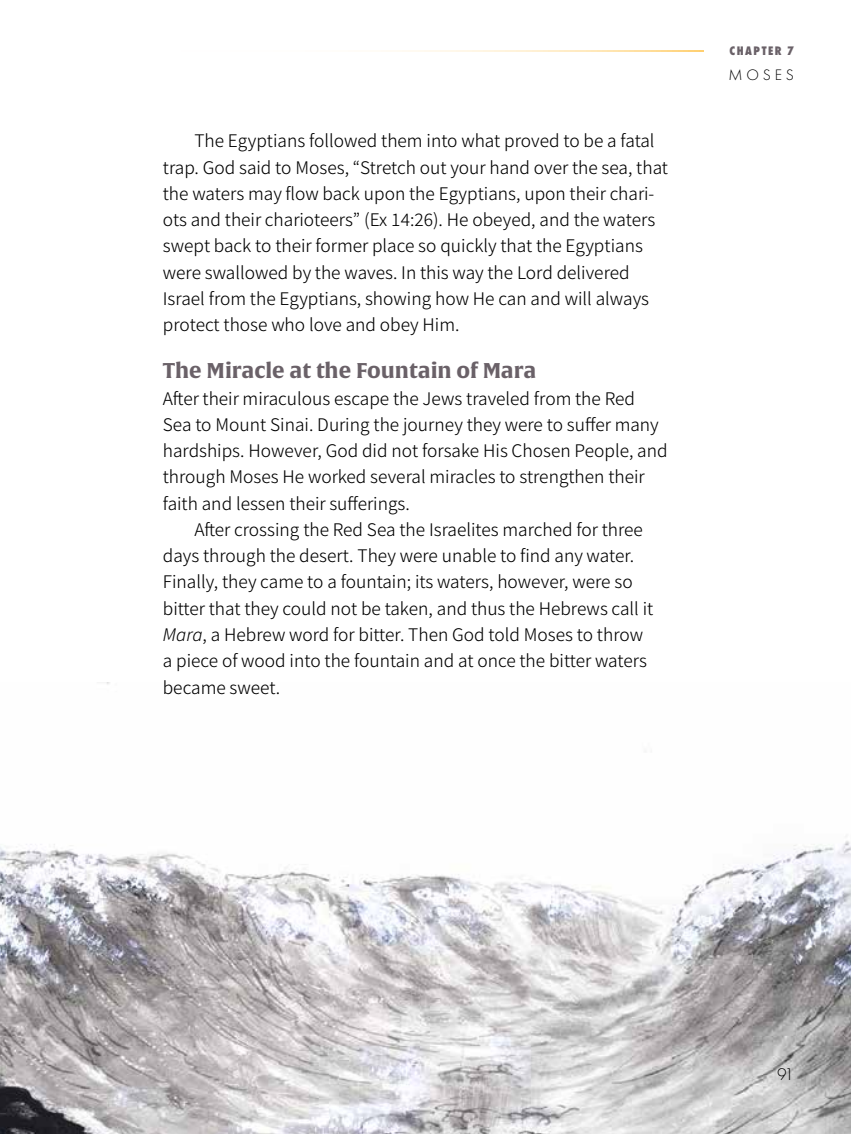
<style>
.page{position:relative;width:851px;height:1134px;background:#fff}
.page>*{position:absolute;margin:0;border:0;box-sizing:border-box;transform-origin:0 0}
.t1{font:700 21px "Alverata";color:#6a6168}
.t2{font:19.25px/26.2px "Source Sans Variable";color:#000}
.t3{font:300 17.5px "Futura PT";color:#000}
.t4{font:300 15.75px "Futura PT";letter-spacing:.24em;color:#000}
.t5{font:800 12.78px "Futura PT Cond";letter-spacing:.135em;color:#6a6168}
.s1{font-style:italic}
</style>
<div class="page">
<hr style="left:0;top:50px;width:704px;height:1px;background:#fc6">
<img style="left:0;top:682px;width:850px;height:452px">
<p class="t2" style="left:163px;top:128px;width:506px;text-indent:31px">The Egyptians followed them into what proved to be a fatal trap. God said to Moses, “Stretch out your hand over the sea, that the waters may flow back upon the Egyptians, upon their chari&shy;ots and their charioteers” (Ex 14:26). He obeyed, and the waters swept back to their former place so quickly that the Egyptians were swallowed by the waves. In this way the Lord delivered Israel from the Egyptians, showing how He can and will always protect those who love and obey Him.</p>
<p class="t1" style="left:163px;top:358px;width:375px">The Miracle at the Fountain of Mara</p>
<p class="t2" style="left:163px;top:385px;width:506px">After their miraculous escape the Jews traveled from the Red Sea to Mount Sinai. During the journey they were to suffer many hardships. However, God did not forsake His Chosen People, and through Moses He worked several miracles to strengthen their faith and lessen their sufferings.</p>
<p class="t2" style="left:163px;top:517px;width:492px;text-indent:31px">After crossing the Red Sea the Israelites marched for three days through the desert. They were unable to find any water.<br>Finally, they came to a fountain; its waters, however, were so bitter that they could not be taken, and thus the Hebrews call it <span class="s1">Mara</span>, a Hebrew word for bitter. Then God told Moses to throw a piece of wood into the fountain and at once the bitter waters became sweet.</p>
<p class="t5" style="left:729px;top:43px;width:66px">CHAPTER 7</p>
<p class="t4" style="left:728px;top:66px;width:67px">MOSES</p>
<p class="t3" style="left:777px;top:1064px;width:18px">91</p>
</div>
